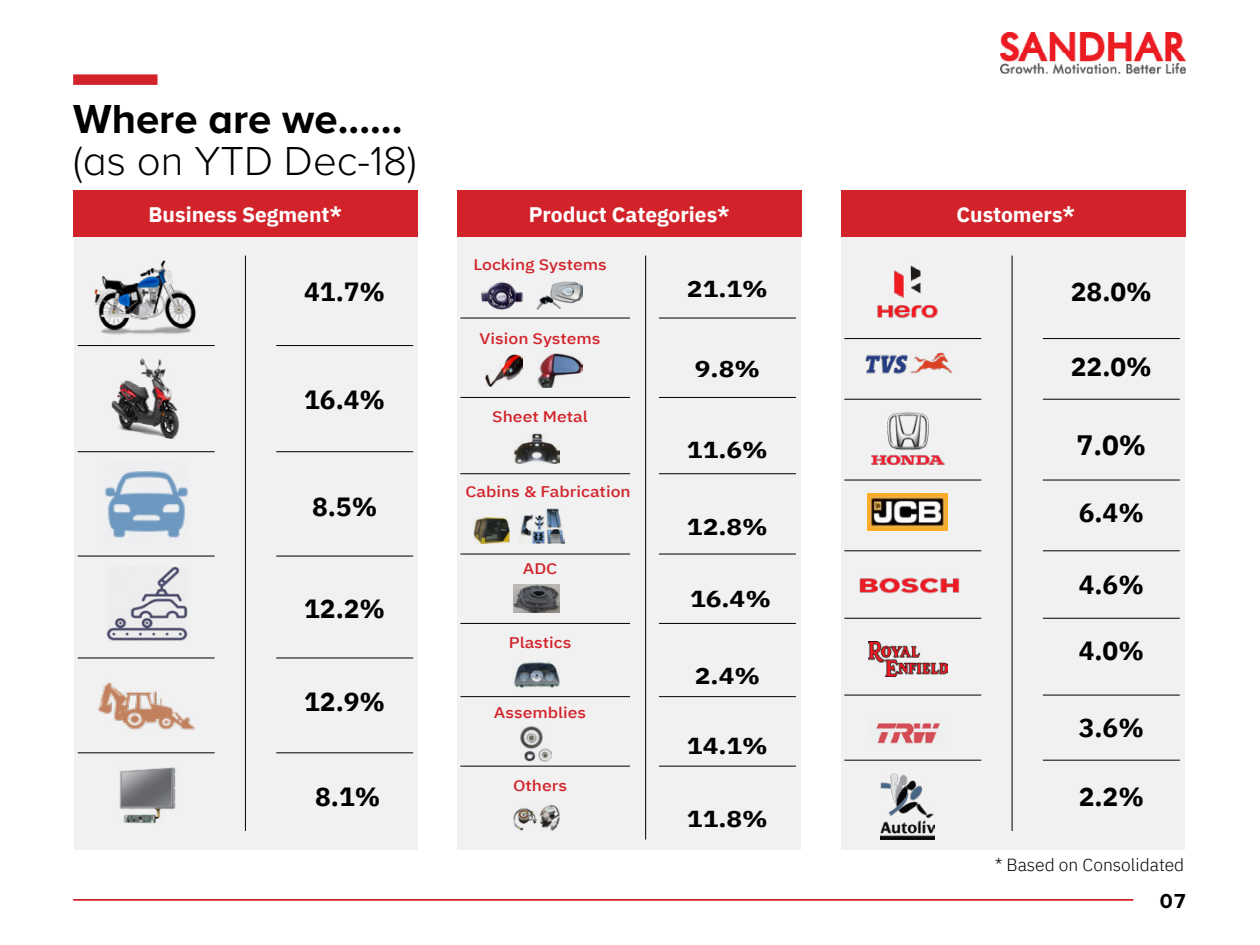
<style>
.page{position:relative;width:1260px;height:945px;background:#fff}
.page>*{position:absolute;margin:0;border:0;box-sizing:border-box;transform-origin:0 0}
.t1{font:700 42px "Proxima Nova A";color:#000}
.t2{font:300 42px "Proxima Nova A";color:#000}
.t3{font:700 28px "IBM Plex Sans";color:#000}
.t4{font:700 26.25px "IBM Plex Sans";color:#000}
.t5{font:700 23.1px "IBM Plex Sans";color:#000;scale:1.14 1}
.t6{font:700 21px "IBM Plex Sans";color:#fff}
.t7{font:700 21px "Proxima Nova A";color:#000}
.t8{font:300 17.5px "IBM Plex Sans";color:#000}
.t9{font:500 15.4px "IBM Plex Sans";color:#d2232a;scale:1.14 1}
</style>
<div class="page">
<div style="left:74px;top:237px;width:344px;height:613px;background:#f1f1f2"></div>
<div style="left:457px;top:237px;width:343px;height:613px;background:#f1f1f2"></div>
<div style="left:841px;top:237px;width:343px;height:613px;background:#f1f1f2"></div>
<div style="left:73px;top:74px;width:85px;height:11px;background:#d2232a"></div>
<div style="left:73px;top:191px;width:345px;height:46px;background:#d2232a"></div>
<div style="left:457px;top:191px;width:345px;height:46px;background:#d2232a"></div>
<div style="left:841px;top:191px;width:345px;height:46px;background:#d2232a"></div>
<hr style="left:245px;top:256px;width:1px;height:575px;background:#000">
<hr style="left:645px;top:256px;width:1px;height:584px;background:#000">
<hr style="left:1012px;top:256px;width:1px;height:575px;background:#000">
<hr style="left:78px;top:345px;width:137px;height:1px;background:#000">
<hr style="left:460px;top:318px;width:170px;height:1px;background:#000">
<hr style="left:844px;top:338px;width:137px;height:1px;background:#000">
<hr style="left:78px;top:451px;width:137px;height:1px;background:#000">
<hr style="left:460px;top:397px;width:170px;height:1px;background:#000">
<hr style="left:460px;top:623px;width:170px;height:1px;background:#000">
<hr style="left:844px;top:399px;width:137px;height:1px;background:#000">
<hr style="left:844px;top:480px;width:137px;height:1px;background:#000">
<hr style="left:78px;top:556px;width:137px;height:1px;background:#000">
<hr style="left:460px;top:473px;width:170px;height:1px;background:#000">
<hr style="left:460px;top:696px;width:170px;height:1px;background:#000">
<hr style="left:460px;top:766px;width:170px;height:1px;background:#000">
<hr style="left:844px;top:551px;width:137px;height:1px;background:#000">
<hr style="left:844px;top:618px;width:137px;height:1px;background:#000">
<hr style="left:78px;top:658px;width:137px;height:1px;background:#000">
<hr style="left:460px;top:554px;width:170px;height:1px;background:#000">
<hr style="left:844px;top:695px;width:137px;height:1px;background:#000">
<hr style="left:78px;top:753px;width:137px;height:1px;background:#000">
<hr style="left:844px;top:760px;width:137px;height:1px;background:#000">
<hr style="left:276px;top:345px;width:137px;height:1px;background:#000">
<hr style="left:659px;top:318px;width:137px;height:1px;background:#000">
<hr style="left:1043px;top:338px;width:137px;height:1px;background:#000">
<hr style="left:276px;top:451px;width:137px;height:1px;background:#000">
<hr style="left:659px;top:397px;width:137px;height:1px;background:#000">
<hr style="left:659px;top:623px;width:137px;height:1px;background:#000">
<hr style="left:1043px;top:399px;width:137px;height:1px;background:#000">
<hr style="left:1043px;top:480px;width:137px;height:1px;background:#000">
<hr style="left:276px;top:556px;width:137px;height:1px;background:#000">
<hr style="left:659px;top:473px;width:137px;height:1px;background:#000">
<hr style="left:659px;top:696px;width:137px;height:1px;background:#000">
<hr style="left:659px;top:766px;width:137px;height:1px;background:#000">
<hr style="left:1043px;top:551px;width:137px;height:1px;background:#000">
<hr style="left:1043px;top:618px;width:137px;height:1px;background:#000">
<hr style="left:276px;top:658px;width:137px;height:1px;background:#000">
<hr style="left:659px;top:554px;width:137px;height:1px;background:#000">
<hr style="left:1043px;top:695px;width:137px;height:1px;background:#000">
<hr style="left:276px;top:753px;width:137px;height:1px;background:#000">
<hr style="left:1043px;top:760px;width:137px;height:1px;background:#000">
<img style="left:94px;top:260px;width:102px;height:75px">
<img style="left:111px;top:358px;width:69px;height:81px">
<img style="left:105px;top:471px;width:83px;height:67px">
<img style="left:106px;top:567px;width:82px;height:75px">
<img style="left:98px;top:682px;width:96px;height:72px">
<img style="left:119px;top:767px;width:57px;height:57px">
<img style="left:536px;top:282px;width:46px;height:28px">
<img style="left:481px;top:282px;width:42px;height:28px">
<img style="left:485px;top:354px;width:38px;height:32px">
<img style="left:537px;top:353px;width:45px;height:34px">
<img style="left:513px;top:434px;width:47px;height:29px">
<img style="left:514px;top:662px;width:46px;height:27px">
<img style="left:520px;top:726px;width:31px;height:35px">
<img style="left:513px;top:804px;width:47px;height:27px">
<img style="left:474px;top:517px;width:36px;height:26px">
<svg style="left:514px;top:584px;width:45px;height:28px"></svg>
<img style="left:520px;top:508px;width:44px;height:35px">
<img style="left:877px;top:265px;width:61px;height:54px">
<img style="left:865px;top:352px;width:88px;height:22px">
<img style="left:871px;top:412px;width:74px;height:53px">
<img style="left:868px;top:493px;width:80px;height:37px">
<img style="left:859px;top:577px;width:100px;height:17px">
<img style="left:868px;top:641px;width:80px;height:36px">
<img style="left:876px;top:723px;width:64px;height:21px">
<img style="left:881px;top:773px;width:54px;height:67px">
<img style="left:1001px;top:33px;width:185px;height:40px">
<hr style="left:73px;top:899px;width:1061px;height:2px;background:#d2232a">
<h1 class="t1" style="left:73px;top:96px;width:331px">Where are we......</h1>
<h1 class="t2" style="left:73px;top:138px;width:345px">(as on YTD Dec-18)</h1>
<h3 class="t6" style="left:149px;top:198px;width:195px">Business Segment*</h3>
<h3 class="t6" style="left:529px;top:198px;width:202px">Product Categories*</h3>
<h3 class="t6" style="left:957px;top:198px;width:120px">Customers*</h3>
<p class="t9" style="left:473px;top:253px;width:119px">Locking Systems</p>
<h3 class="t4" style="left:304px;top:270px;width:82px">41.7%</h3>
<h3 class="t5" style="left:687px;top:270px;width:73px">21.1%</h3>
<h3 class="t4" style="left:1071px;top:270px;width:82px">28.0%</h3>
<h3 class="t4" style="left:304px;top:379px;width:82px">16.4%</h3>
<h3 class="t4" style="left:312px;top:486px;width:67px">8.5%</h3>
<h3 class="t4" style="left:304px;top:588px;width:82px">12.2%</h3>
<h3 class="t4" style="left:304px;top:681px;width:82px">12.9%</h3>
<h3 class="t4" style="left:315px;top:776px;width:67px">8.1%</h3>
<p class="t9" style="left:480px;top:327px;width:108px">Vision Systems</p>
<p class="t9" style="left:492px;top:405px;width:85px">Sheet Metal</p>
<p class="t9" style="left:465px;top:480px;width:146px">Cabins &amp; Fabrication</p>
<p class="t9" style="left:523px;top:557px;width:32px">ADC</p>
<p class="t9" style="left:509px;top:631px;width:56px">Plastics</p>
<p class="t9" style="left:494px;top:700px;width:82px">Assemblies</p>
<p class="t9" style="left:513px;top:774px;width:49px">Others</p>
<h3 class="t5" style="left:695px;top:350px;width:59px">9.8%</h3>
<h3 class="t4" style="left:1071px;top:346px;width:82px">22.0%</h3>
<h3 class="t5" style="left:687px;top:431px;width:73px">11.6%</h3>
<h3 class="t5" style="left:687px;top:508px;width:73px">12.8%</h3>
<h3 class="t5" style="left:690px;top:580px;width:73px">16.4%</h3>
<h3 class="t5" style="left:695px;top:657px;width:59px">2.4%</h3>
<h3 class="t5" style="left:687px;top:727px;width:73px">14.1%</h3>
<h3 class="t5" style="left:687px;top:800px;width:73px">11.8%</h3>
<h2 class="t3" style="left:1077px;top:422px;width:71px">7.0%</h2>
<h3 class="t4" style="left:1079px;top:492px;width:67px">6.4%</h3>
<h3 class="t4" style="left:1079px;top:564px;width:67px">4.6%</h3>
<h3 class="t4" style="left:1079px;top:630px;width:67px">4.0%</h3>
<h3 class="t4" style="left:1079px;top:707px;width:67px">3.6%</h3>
<h3 class="t4" style="left:1079px;top:776px;width:67px">2.2%</h3>
<p class="t8" style="left:995px;top:851px;width:191px">* Based on Consolidated</p>
<h3 class="t7" style="left:1160px;top:889px;width:27px">07</h3>
</div>
